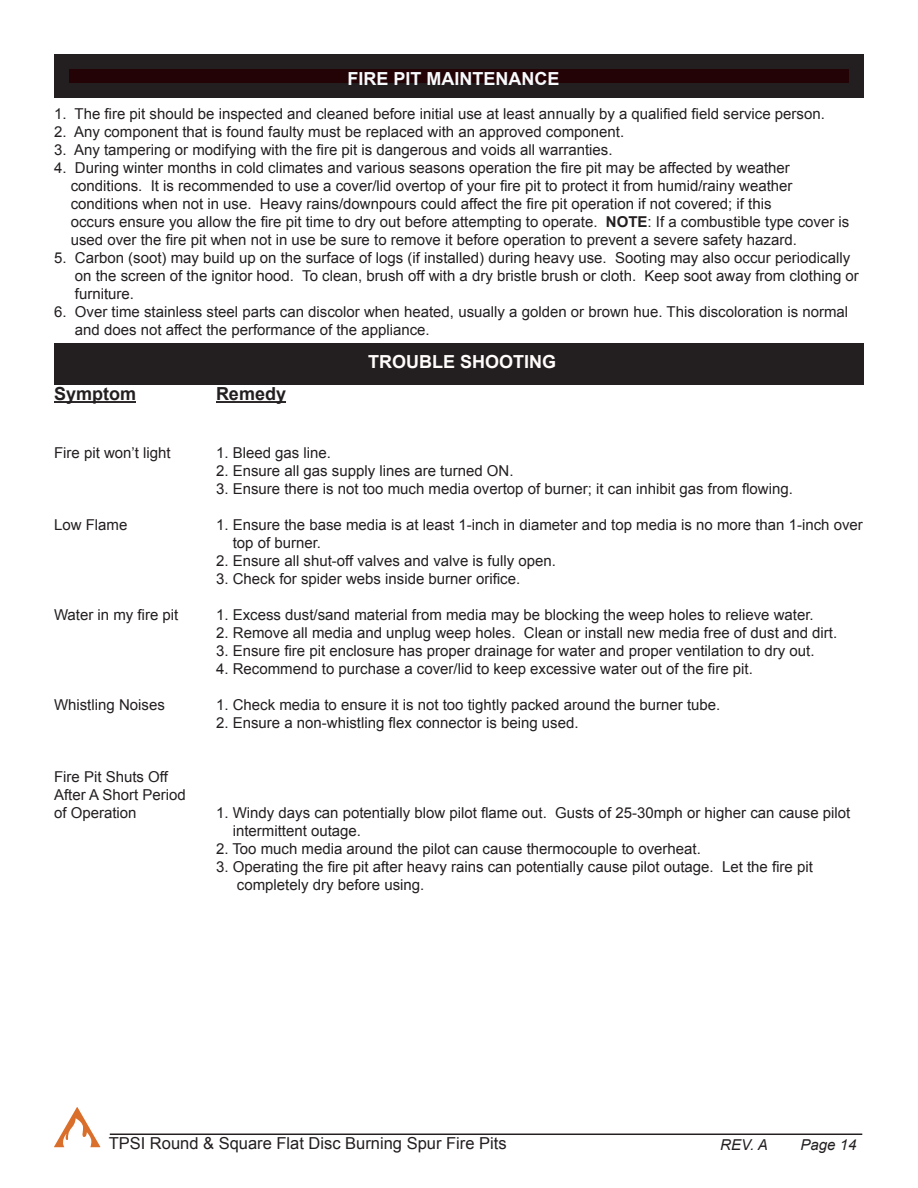
<style>
.page{position:relative;width:918px;height:1188px;background:#fff}
.page>*{position:absolute;margin:0;border:0;box-sizing:border-box;transform-origin:0 0}
.t1{font:700 18px "Arial";color:#f6fafc}
.t2{font:700 18px "Arial";color:#fffcfb}
.t3{font:700 18px "Arial";color:#231f20}
.t4{font:16.5px "Arial";color:#231f20}
.t5{font:15px/18px "Arial";color:#231f20}
.t6{font:italic 15px "Arial";color:#231f20}
.s1{font-weight:700}
</style>
<div class="page">
<hr style="left:110px;top:1134px;width:752px;height:1px;background:#231f20">
<svg style="left:54px;top:1107px;width:46px;height:40px"></svg>
<div style="left:62px;top:62px;width:794px;height:28px;background:#230305"></div>
<div style="left:54px;top:54px;width:810px;height:44px;border:15px solid #231f20"></div>
<div style="left:54px;top:343px;width:810px;height:41px;background:#231f20"></div>
<hr style="left:54px;top:401px;width:82px;height:2px;background:#231f20">
<hr style="left:216px;top:401px;width:70px;height:2px;background:#231f20">
<p class="t1" style="left:347px;top:67px;width:214px">FIRE PIT MAINTENANCE</p>
<p class="t5" style="left:54px;top:105px;width:772px">1. The fire pit should be inspected and cleaned before initial use at least annually by a qualified field service person.</p>
<p class="t5" style="left:54px;top:123px;width:572px">2. Any component that is found faulty must be replaced with an approved component.</p>
<p class="t5" style="left:54px;top:141px;width:560px">3. Any tampering or modifying with the fire pit is dangerous and voids all warranties.</p>
<p class="t5" style="left:71px;top:159px;width:723px;text-indent:-17px">4. During winter months in cold climates and various seasons operation the fire pit may be affected by weather conditions. It is recommended to use a cover/lid overtop of your fire pit to protect it from humid/rainy weather conditions when not in use. Heavy rains/downpours could affect the fire pit operation if not covered; if this</p>
<p class="t5" style="left:71px;top:213px;width:780px">occurs ensure you allow the fire pit time to dry out before attempting to operate. <span class="s1">NOTE</span>: If a combustible type cover is used over the fire pit when not in use be sure to remove it before operation to prevent a severe safety hazard.</p>
<p class="t5" style="left:75px;top:249px;width:786px;text-indent:-21px">5. Carbon (soot) may build up on the surface of logs (if installed) during heavy use. Sooting may also occur periodically on the screen of the ignitor hood. To clean, brush off with a dry bristle brush or cloth. Keep soot away from clothing or furniture.</p>
<p class="t5" style="left:54px;top:303px;width:796px">6. Over time stainless steel parts can discolor when heated, usually a golden or brown hue. This discoloration is normal</p>
<p class="t5" style="left:75px;top:321px;width:356px">and does not affect the performance of the appliance.</p>
<p class="t2" style="left:368px;top:350px;width:190px">TROUBLE SHOOTING</p>
<p class="t3" style="left:54px;top:382px;width:84px">Symptom</p>
<p class="t3" style="left:216px;top:382px;width:72px">Remedy</p>
<p class="t5" style="left:54px;top:444px;width:118px">Fire pit won’t light</p>
<p class="t5" style="left:216px;top:444px;width:117px">1. Bleed gas line.</p>
<p class="t5" style="left:216px;top:462px;width:299px">2. Ensure all gas supply lines are turned ON.</p>
<p class="t5" style="left:216px;top:480px;width:578px">3. Ensure there is not too much media overtop of burner; it can inhibit gas from flowing.</p>
<p class="t5" style="left:54px;top:516px;width:75px">Low Flame</p>
<p class="t5" style="left:216px;top:516px;width:648px">1. Ensure the base media is at least 1-inch in diameter and top media is no more than 1-inch over</p>
<p class="t5" style="left:233px;top:534px;width:90px">top of burner.</p>
<p class="t5" style="left:216px;top:552px;width:341px">2. Ensure all shut-off valves and valve is fully open.</p>
<p class="t5" style="left:216px;top:570px;width:306px">3. Check for spider webs inside burner orifice.</p>
<p class="t5" style="left:54px;top:606px;width:126px">Water in my fire pit</p>
<p class="t5" style="left:216px;top:606px;width:599px">1. Excess dust/sand material from media may be blocking the weep holes to relieve water.</p>
<p class="t5" style="left:216px;top:624px;width:623px">2. Remove all media and unplug weep holes. Clean or install new media free of dust and dirt.</p>
<p class="t5" style="left:216px;top:642px;width:600px">3. Ensure fire pit enclosure has proper drainage for water and proper ventilation to dry out.</p>
<p class="t5" style="left:216px;top:660px;width:538px">4. Recommend to purchase a cover/lid to keep excessive water out of the fire pit.</p>
<p class="t5" style="left:54px;top:696px;width:112px">Whistling Noises</p>
<p class="t5" style="left:216px;top:696px;width:506px">1. Check media to ensure it is not too tightly packed around the burner tube.</p>
<p class="t5" style="left:216px;top:714px;width:364px">2. Ensure a non-whistling flex connector is being used.</p>
<p class="t5" style="left:54px;top:768px;width:115px">Fire Pit Shuts Off</p>
<p class="t5" style="left:54px;top:786px;width:133px">After A Short Period</p>
<p class="t5" style="left:54px;top:804px;width:84px">of Operation</p>
<p class="t5" style="left:233px;top:804px;width:619px;text-indent:-17px">1. Windy days can potentially blow pilot flame out. Gusts of 25-30mph or higher can cause pilot intermittent outage.</p>
<p class="t5" style="left:216px;top:840px;width:486px">2. Too much media around the pilot can cause thermocouple to overheat.</p>
<p class="t5" style="left:216px;top:858px;width:598px">3. Operating the fire pit after heavy rains can potentially cause pilot outage. Let the fire pit</p>
<p class="t5" style="left:237px;top:876px;width:189px">completely dry before using.</p>
<p class="t4" style="left:109px;top:1132px;width:399px">TPSI Round &amp; Square Flat Disc Burning Spur Fire Pits</p>
<p class="t6" style="left:720px;top:1135px;width:49px">REV. A</p>
<p class="t6" style="left:801px;top:1135px;width:57px">Page 14</p>
</div>
